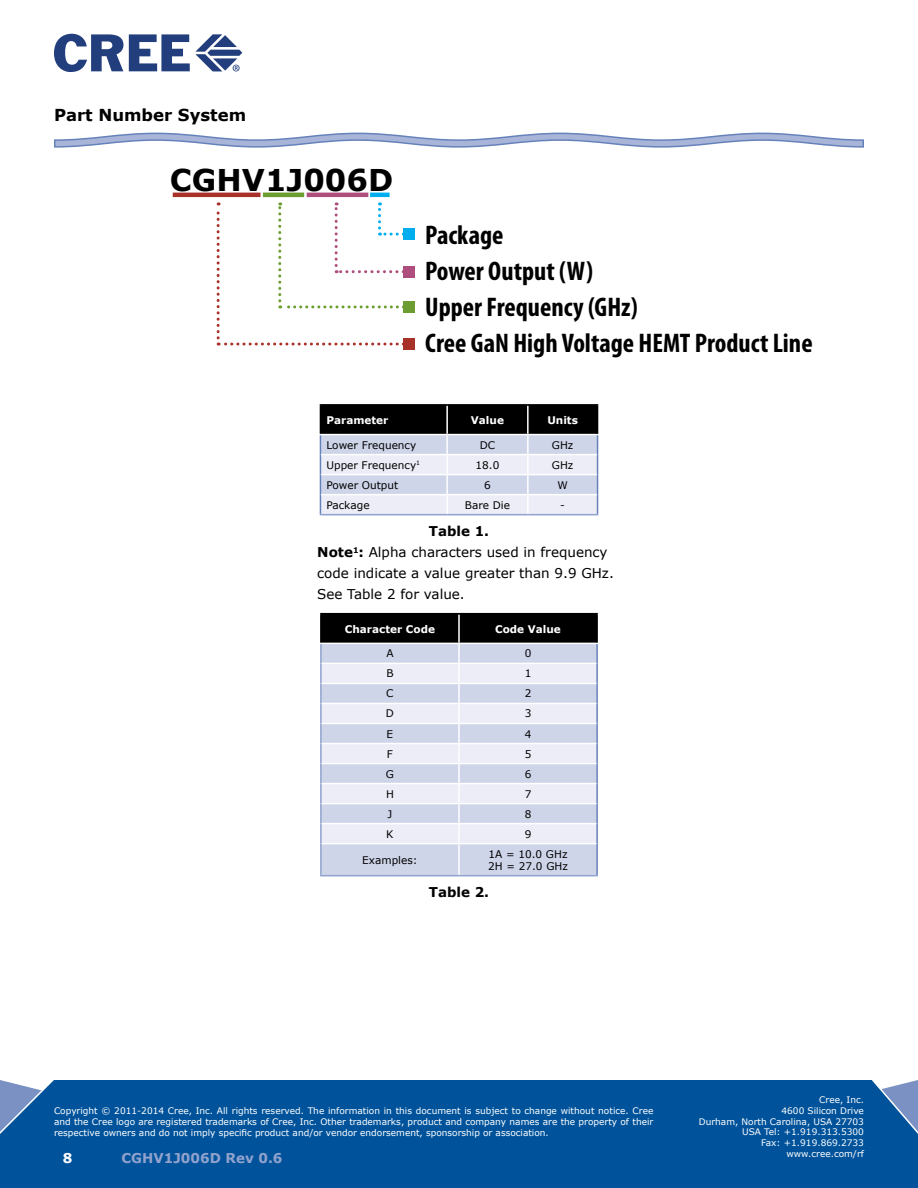
<style>
.page{position:relative;width:918px;height:1188px;background:#fff}
.page>*{position:absolute;margin:0;border:0;box-sizing:border-box;transform-origin:0 0}
.t1{font:700 30px "Verdana";color:#000}
.t2{font:700 condensed 27px/36px "Myriad Pro";color:#000}
.t3{font:700 16.5px "Verdana";color:#000}
.t4{font:13.5px/21px "Verdana";color:#000}
.t5{font:700 13.5px "Verdana";color:#90a2cd}
.t6{font:700 13.5px "Verdana";color:#000}
.t7{font:700 13.5px "Verdana";color:#fff}
.t8{font:10.5px/12px "Verdana";color:#000}
.t9{font:700 10.5px "Verdana";color:#fff}
.t10{font:9px/10.8px "Verdana";color:#fff;text-align:right}
.s1{font-weight:700}
</style>
<div class="page">
<div style="left:0;top:1080px;width:918px;height:108px;background:#00539b"></div>
<svg style="left:54px;top:34px;width:69px;height:38px"></svg>
<svg style="left:129px;top:34px;width:113px;height:37px"></svg>
<svg style="left:54px;top:132px;width:810px;height:16px"></svg>
<hr style="left:320px;top:404px;width:127px;height:2px;background:#000">
<hr style="left:447px;top:404px;width:81px;height:2px;background:#000">
<hr style="left:528px;top:404px;width:70px;height:2px;background:#000">
<svg style="left:320px;top:405px;width:278px;height:110px;background:#a2a4af"></svg>
<hr style="left:321px;top:454px;width:126px;height:1px;background:#fff">
<hr style="left:447px;top:454px;width:81px;height:1px;background:#fff">
<hr style="left:528px;top:454px;width:69px;height:1px;background:#fff">
<hr style="left:321px;top:474px;width:126px;height:1px;background:#fff">
<hr style="left:447px;top:474px;width:81px;height:1px;background:#fff">
<hr style="left:528px;top:474px;width:69px;height:1px;background:#fff">
<hr style="left:321px;top:494px;width:126px;height:1px;background:#fff">
<hr style="left:447px;top:494px;width:81px;height:1px;background:#fff">
<hr style="left:528px;top:494px;width:69px;height:1px;background:#fff">
<div style="left:322px;top:844px;width:274px;height:31px;background:#cfd5e9"></div>
<hr style="left:458px;top:844px;width:2px;height:31px;background:#fff">
<hr style="left:320px;top:613px;width:139px;height:1px;background:#000">
<hr style="left:459px;top:613px;width:139px;height:1px;background:#000">
<hr style="left:320px;top:824px;width:2px;height:20px;background:#90a2cd">
<hr style="left:320px;top:844px;width:2px;height:31px;background:#90a2cd">
<hr style="left:320px;top:875px;width:139px;height:1px;background:#90a2cd">
<hr style="left:459px;top:875px;width:139px;height:1px;background:#90a2cd">
<svg style="left:320px;top:614px;width:278px;height:229px;background:#c1c4d0"></svg>
<hr style="left:596px;top:663px;width:2px;height:20px;background:#6682ba">
<hr style="left:596px;top:683px;width:2px;height:20px;background:#6682ba">
<hr style="left:596px;top:703px;width:2px;height:20px;background:#6682ba">
<hr style="left:596px;top:723px;width:2px;height:21px;background:#6682ba">
<hr style="left:596px;top:744px;width:2px;height:20px;background:#6682ba">
<hr style="left:596px;top:764px;width:2px;height:20px;background:#6682ba">
<hr style="left:596px;top:784px;width:2px;height:20px;background:#6682ba">
<hr style="left:596px;top:804px;width:2px;height:20px;background:#6682ba">
<hr style="left:596px;top:824px;width:2px;height:20px;background:#6682ba">
<hr style="left:596px;top:844px;width:2px;height:31px;background:#6682ba">
<hr style="left:322px;top:663px;width:137px;height:1px;background:#fff">
<hr style="left:459px;top:663px;width:137px;height:1px;background:#fff">
<hr style="left:322px;top:683px;width:137px;height:1px;background:#fff">
<hr style="left:459px;top:683px;width:137px;height:1px;background:#fff">
<hr style="left:322px;top:703px;width:137px;height:1px;background:#fff">
<hr style="left:459px;top:703px;width:137px;height:1px;background:#fff">
<hr style="left:322px;top:723px;width:137px;height:1px;background:#fff">
<hr style="left:459px;top:723px;width:137px;height:1px;background:#fff">
<hr style="left:322px;top:743px;width:137px;height:1px;background:#fff">
<hr style="left:459px;top:743px;width:137px;height:1px;background:#fff">
<hr style="left:322px;top:763px;width:137px;height:1px;background:#fff">
<hr style="left:459px;top:763px;width:137px;height:1px;background:#fff">
<hr style="left:322px;top:783px;width:137px;height:1px;background:#fff">
<hr style="left:459px;top:783px;width:137px;height:1px;background:#fff">
<hr style="left:322px;top:803px;width:137px;height:1px;background:#fff">
<hr style="left:459px;top:803px;width:137px;height:1px;background:#fff">
<hr style="left:322px;top:823px;width:137px;height:1px;background:#fff">
<hr style="left:459px;top:823px;width:137px;height:1px;background:#fff">
<div style="left:403px;top:338px;width:12px;height:12px;background:#a83129"></div>
<div style="left:403px;top:301px;width:12px;height:12px;background:#6d9d31"></div>
<div style="left:403px;top:266px;width:12px;height:12px;background:#ae4e7d"></div>
<svg style="left:217px;top:202px;width:186px;height:144px"></svg>
<div style="left:403px;top:228px;width:12px;height:12px;background:#00aeef"></div>
<hr style="left:173px;top:193px;width:87px;height:4px;background:#a83129">
<hr style="left:263px;top:193px;width:41px;height:4px;background:#6d9d31">
<hr style="left:307px;top:193px;width:61px;height:4px;background:#ae4e7d">
<hr style="left:370px;top:193px;width:20px;height:4px;background:#00aeef">
<h3 class="t3" style="left:54px;top:103px;width:194px">Part Number System</h3>
<h1 class="t1" style="left:170px;top:159px;width:225px">CGHV1J006D</h1>
<h2 class="t2" style="left:425px;top:217px;width:389px">Package<br>Power Output (W)<br>Upper Frequency (GHz)<br>Cree GaN High Voltage HEMT Product Line</h2>
<p class="t9" style="left:326px;top:412px;width:64px">Parameter</p>
<p class="t9" style="left:471px;top:412px;width:35px">Value</p>
<p class="t9" style="left:547px;top:412px;width:32px">Units</p>
<p class="t8" style="left:326px;top:439px;width:91px">Lower Frequency</p>
<p class="t8" style="left:480px;top:439px;width:17px">DC</p>
<p class="t8" style="left:552px;top:439px;width:23px">GHz</p>
<p class="t8" style="left:326px;top:459px;width:95px">Upper Frequency<sup>1</sup></p>
<p class="t8" style="left:476px;top:459px;width:25px">18.0</p>
<p class="t8" style="left:552px;top:459px;width:23px">GHz</p>
<p class="t8" style="left:326px;top:479px;width:73px">Power Output</p>
<p class="t8" style="left:484px;top:479px;width:8px">6</p>
<p class="t8" style="left:557px;top:479px;width:12px">W</p>
<p class="t8" style="left:326px;top:499px;width:45px">Package</p>
<p class="t8" style="left:465px;top:499px;width:47px">Bare Die</p>
<p class="t8" style="left:560px;top:499px;width:6px">-</p>
<h3 class="t4" style="left:317px;top:521px;width:298px;text-indent:112px"><span class="s1">Table 1.<br>Note</span><sup>1</sup><span class="s1">:</span> Alpha characters used in frequency code indicate a value greater than 9.9 GHz.<br>See Table 2 for value.</h3>
<p class="t9" style="left:345px;top:621px;width:92px">Character Code</p>
<p class="t9" style="left:495px;top:621px;width:67px">Code Value</p>
<p class="t8" style="left:386px;top:647px;width:9px">A</p>
<p class="t8" style="left:525px;top:647px;width:8px">0</p>
<p class="t8" style="left:386px;top:668px;width:9px">B</p>
<p class="t8" style="left:525px;top:668px;width:8px">1</p>
<p class="t8" style="left:386px;top:688px;width:9px">C</p>
<p class="t8" style="left:525px;top:688px;width:8px">2</p>
<p class="t8" style="left:386px;top:708px;width:10px">D</p>
<p class="t8" style="left:525px;top:708px;width:8px">3</p>
<p class="t8" style="left:387px;top:728px;width:8px">E</p>
<p class="t8" style="left:525px;top:728px;width:8px">4</p>
<p class="t8" style="left:387px;top:748px;width:8px">F</p>
<p class="t8" style="left:525px;top:748px;width:8px">5</p>
<p class="t8" style="left:386px;top:768px;width:10px">G</p>
<p class="t8" style="left:525px;top:768px;width:8px">6</p>
<p class="t8" style="left:386px;top:788px;width:9px">H</p>
<p class="t8" style="left:525px;top:788px;width:8px">7</p>
<p class="t8" style="left:388px;top:808px;width:6px">J</p>
<p class="t8" style="left:525px;top:808px;width:8px">8</p>
<p class="t8" style="left:386px;top:828px;width:9px">K</p>
<p class="t8" style="left:525px;top:828px;width:8px">9</p>
<p class="t8" style="left:362px;top:854px;width:57px">Examples:</p>
<p class="t8" style="left:488px;top:848px;width:81px">1A = 10.0 GHz<br>2H = 27.0 GHz</p>
<h3 class="t6" style="left:429px;top:883px;width:62px">Table 2.</h3>
<p class="t10" style="left:54px;top:1105px;width:601px;text-align:justify">Copyright © 2011-2014 Cree, Inc. All rights reserved. The information in this document is subject to change without notice. Cree and the Cree logo are registered trademarks of Cree, Inc. Other trademarks, product and company names are the property of their respective owners and do not imply specific product and/or vendor endorsement, sponsorship or association.</p>
<h3 class="t7" style="left:63px;top:1148px;width:11px">8</h3>
<h3 class="t5" style="left:122px;top:1149px;width:163px">CGHV1J006D Rev 0.6</h3>
<p class="t10" style="left:699px;top:1094px;width:167px">Cree, Inc.<br>4600 Silicon Drive<br>Durham, North Carolina, USA 27703<br>USA Tel: +1.919.313.5300<br>Fax: +1.919.869.2733 www.cree.com/rf</p>
</div>
